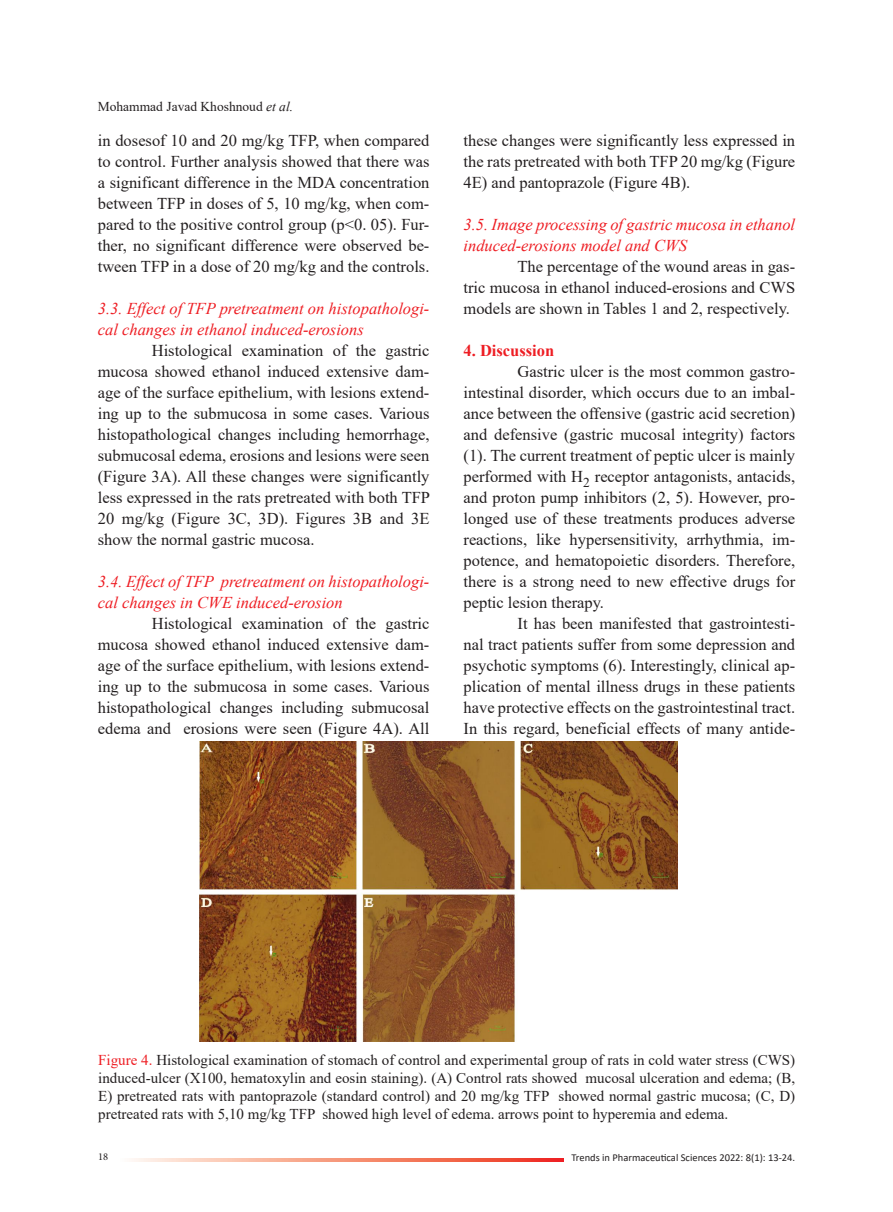
<style>
.page{position:relative;width:893px;height:1212px;background:#fff}
.page>*{position:absolute;margin:0;border:0;box-sizing:border-box;transform-origin:0 0}
.t1{font:16.5px/21px "Times New Roman";color:#231f20;text-align:justify}
.t2{font:italic 16.5px/21px "Times New Roman";color:#ee1d23}
.t3{font:700 16.5px "Times New Roman";color:#ee1d23}
.t4{font:15px/18px "Times New Roman";color:#231f20;text-align:justify}
.t5{font:13.5px "Times New Roman";color:#231f20}
.t6{font:10.5px "Calibri";color:#231f20}
.t7{font:10.5px "Minion Pro";color:#231f20}
.s1{font-style:italic}
.s2{color:#ee1d23}
</style>
<div class="page">
<img style="left:199px;top:741px;width:478px;height:300px">
<svg style="left:132px;top:1158px;width:431px;height:3px"></svg>
<p class="t5" style="left:98px;top:97px;width:197px">Mohammad Javad Khoshnoud <span class="s1">et al.</span></p>
<p class="t1" style="left:98px;top:129px;width:333px">in dosesof 10 and 20 mg/kg TFP, when compared to control. Further analysis showed that there was a significant difference in the MDA concentration between TFP in doses of 5, 10 mg/kg, when com&shy;pared to the positive control group (p&lt;0. 05). Fur&shy;ther, no significant difference were observed be&shy;tween TFP in a dose of 20 mg/kg and the controls.</p>
<p class="t2" style="left:98px;top:298px;width:333px">3.3. Effect of TFP pretreatment on histopathologi&shy;cal changes in ethanol induced-erosions</p>
<p class="t1" style="left:98px;top:339px;width:334px;text-indent:54px">Histological examination of the gastric mucosa showed ethanol induced extensive dam&shy;age of the surface epithelium, with lesions extend&shy;ing up to the submucosa in some cases. Various histopathological changes including hemorrhage, submucosal edema, erosions and lesions were seen (Figure 3A). All these changes were significantly less expressed in the rats pretreated with both TFP 20 mg/kg (Figure 3C, 3D). Figures 3B and 3E show the normal gastric mucosa.</p>
<p class="t2" style="left:98px;top:571px;width:333px">3.4. Effect of TFP pretreatment on histopathologi&shy;cal changes in CWE induced-erosion</p>
<p class="t1" style="left:98px;top:612px;width:333px;text-indent:54px">Histological examination of the gastric mucosa showed ethanol induced extensive dam&shy;age of the surface epithelium, with lesions extend&shy;ing up to the submucosa in some cases. Various histopathological changes including submucosal edema and erosions were seen (Figure 4A). All</p>
<p class="t1" style="left:463px;top:129px;width:333px">these changes were significantly less expressed in the rats pretreated with both TFP 20 mg/kg (Figure 4E) and pantoprazole (Figure 4B).</p>
<p class="t2" style="left:463px;top:214px;width:333px">3.5. Image processing of gastric mucosa in ethanol induced-erosions model and CWS</p>
<p class="t1" style="left:463px;top:255px;width:333px;text-indent:54px">The percentage of the wound areas in gas&shy;tric mucosa in ethanol induced-erosions and CWS models are shown in Tables 1 and 2, respectively.</p>
<p class="t3" style="left:463px;top:339px;width:92px">4. Discussion</p>
<p class="t1" style="left:463px;top:360px;width:333px;text-indent:54px">Gastric ulcer is the most common gastro&shy;intestinal disorder, which occurs due to an imbal&shy;ance between the offensive (gastric acid secretion) and defensive (gastric mucosal integrity) factors (1). The current treatment of peptic ulcer is mainly performed with H<sub>2</sub> receptor antagonists, antacids, and proton pump inhibitors (2, 5). However, pro&shy;longed use of these treatments produces adverse reactions, like hypersensitivity, arrhythmia, im&shy;potence, and hematopoietic disorders. Therefore, there is a strong need to new effective drugs for peptic lesion therapy.</p>
<p class="t1" style="left:463px;top:612px;width:333px;text-indent:54px">It has been manifested that gastrointesti&shy;nal tract patients suffer from some depression and psychotic symptoms (6). Interestingly, clinical ap&shy;plication of mental illness drugs in these patients have protective effects on the gastrointestinal tract.<br>In this regard, beneficial effects of many antide-</p>
<p class="t4" style="left:98px;top:1051px;width:698px"><span class="s2">Figure 4.</span> Histological examination of stomach of control and experimental group of rats in cold water stress (CWS) induced-ulcer (X100, hematoxylin and eosin staining). (A) Control rats showed mucosal ulceration and edema; (B, E) pretreated rats with pantoprazole (standard control) and 20 mg/kg TFP showed normal gastric mucosa; (C, D) pretreated rats with 5,10 mg/kg TFP showed high level of edema. arrows point to hyperemia and edema.</p>
<p class="t7" style="left:98px;top:1150px;width:12px">18</p>
<p class="t6" style="left:571px;top:1150px;width:225px">Trends in Pharmaceutical Sciences 2022: 8(1): 13-24.</p>
</div>
